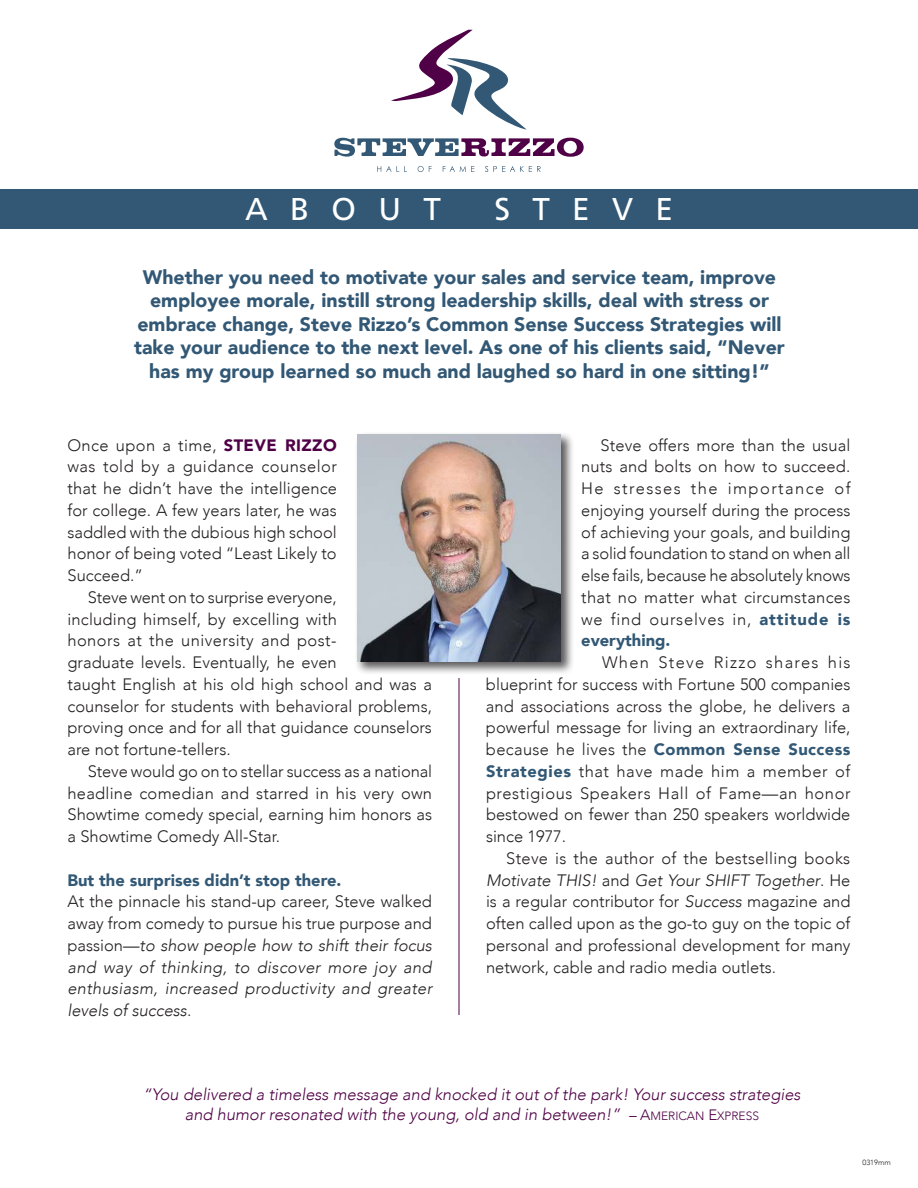
<style>
.page{position:relative;width:918px;height:1188px;background:#fff}
.page>*{position:absolute;margin:0;border:0;box-sizing:border-box;transform-origin:0 0}
.t1{font:31.5px "Frutiger";letter-spacing:.71em;color:#fff}
.t2{font:900 19.5px/23.4px "Avenir";color:#325875;text-align:center}
.t3{font:300 16.5px/21.8px "Avenir";color:#221f1f;text-align:justify}
.t4{font:italic 300 16.5px/21.8px "Avenir";letter-spacing:.02em;color:#221f1f;text-align:justify}
.t5{font:italic 300 16.5px/19.8px "Avenir";color:#4f0046;text-align:center}
.t6{font:900 16.5px "Avenir";color:#325875}
.t7{font:300 7.5px "Avenir";color:#221f1f}
.s1{font-weight:900;color:#4f0046}
.s2{font-style:normal}
.s3{font-weight:900;color:#325875}
.s4{font-style:italic}
.s5{font-size:15px}
.s6{font-family:"Avenir Light SC800";font-weight:400;font-style:normal;font-size:15px}
.s7{font-family:"Avenir Light SC800";font-weight:400;font-style:normal;font-size:12px}
</style>
<div class="page">
<hr style="left:459px;top:678px;width:1px;height:337px;background:#4f0046">
<div style="left:0;top:189px;width:918px;height:40px;background:#325875"></div>
<svg style="left:391px;top:30px;width:136px;height:100px"></svg>
<svg style="left:334px;top:138px;width:250px;height:19px"></svg>
<svg style="left:377px;top:166px;width:30px;height:6px"></svg>
<svg style="left:418px;top:166px;width:14px;height:6px"></svg>
<svg style="left:443px;top:166px;width:31px;height:6px"></svg>
<svg style="left:485px;top:166px;width:56px;height:6px"></svg>
<div style="left:355px;top:432px;width:220px;height:243px;background:#221f1f;opacity:.75"></div>
<img style="left:357px;top:434px;width:204px;height:227px">
<h1 class="t1" style="left:245px;top:191px;width:198px">ABOUT</h1>
<h1 class="t1" style="left:494px;top:191px;width:180px">STEVE</h1>
<p class="t2" style="left:134px;top:267px;width:652px">Whether you need to motivate your sales and service team, improve employee morale, instill strong leadership skills, deal with stress or embrace change, Steve Rizzo’s Common Sense Success Strategies will take your audience to the next level. As one of his clients said, “Never has my group learned so much and laughed so hard in one sitting!”</p>
<p class="t3" style="left:68px;top:435px;width:271px">Once upon a time, <span class="s1">STEVE RIZZO </span>was told by a guidance counselor that he didn’t have the intelligence for college. A few years later, he was saddled with the dubious high school honor of being voted “Least Likely to Succeed.”</p>
<p class="t3" style="left:68px;top:588px;width:366px;text-align:left;text-indent:20px">Steve went on to surprise everyone,<br>including himself, by excelling with<br>honors at the university and post-<br>graduate levels. Eventually, he even<br>taught English at his old high school and was a counselor for students with behavioral problems, proving once and for all that guidance counselors are not fortune-tellers.</p>
<p class="t3" style="left:68px;top:762px;width:366px;text-indent:20px">Steve would go on to stellar success as a national headline comedian and starred in his very own Showtime comedy special, earning him honors as a Showtime Comedy All-Star.</p>
<p class="t6" style="left:68px;top:873px;width:276px">But the surprises didn’t stop there.</p>
<p class="t4" style="left:68px;top:892px;width:366px"><span class="s2">At the pinnacle his stand-up career, Steve walked away from comedy to pursue his true purpose and passion—</span>to show people how to shift their focus and way of thinking, to discover more joy and enthusiasm, increased productivity and greater levels of success.</p>
<p class="t3" style="left:581px;top:435px;width:271px;text-indent:19px">Steve offers more than the usual nuts and bolts on how to succeed.<br>He stresses the importance of enjoying yourself during the process of achieving your goals, and building a solid foundation to stand on when all else fails, because he absolutely knows that no matter what circumstances we find ourselves in, <span class="s3">attitude is everything.</span></p>
<p class="t3" style="left:486px;top:653px;width:366px;text-indent:116px">When Steve Rizzo shares his blueprint for success with Fortune 500 companies and associations across the globe, he delivers a powerful message for living an extraordinary life, because he lives the <span class="s3">Common Sense Success Strategies</span> that have made him a member of prestigious Speakers Hall of Fame—an honor bestowed on fewer than 250 speakers worldwide since 1977.</p>
<p class="t3" style="left:486px;top:849px;width:366px;text-indent:20px">Steve is the author of the bestselling books <span class="s4">Motivate THIS!</span> and <span class="s4">Get Your SHIFT Together</span>. He is a regular contributor for <span class="s4">Success</span> magazine and often called upon as the go-to guy on the topic of personal and professional development for many network, cable and radio media outlets.</p>
<p class="t5" style="left:143px;top:1085px;width:659px">“You delivered a timeless message and knocked it out of the park! Your success strategies and humor resonated with the young, old and in between!” <span class="s5">–</span> <span class="s6">A</span><span class="s7">MERICAN</span> <span class="s6">E</span><span class="s7">XPRESS</span></p>
<p class="t7" style="left:862px;top:1159px;width:30px">0319mm</p>
</div>
